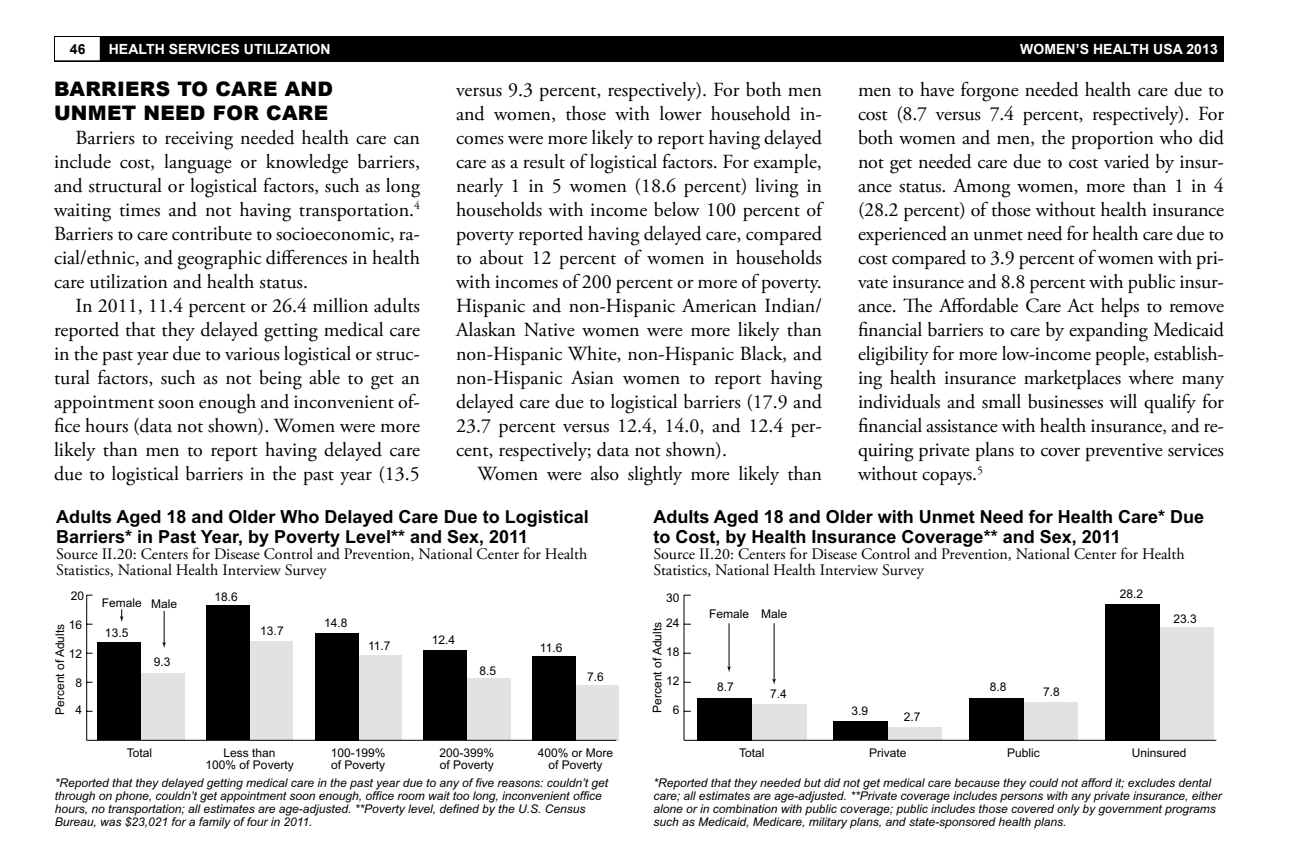
<style>
.page{position:relative;width:1296px;height:864px;background:#fff}
.page>*{position:absolute;margin:0;border:0;box-sizing:border-box;transform-origin:0 0}
.text{font:20px/24px "Adobe Garamond Pro";color:#000;text-align:justify}
.t1{font:900 20px/24px "Arial";letter-spacing:.015em;color:#000}
.t2{font:700 18px/20px "Arial";color:#000}
.t3{font:16px/16px "Adobe Garamond Pro";color:#000}
.t4{font:700 14px "Arial";letter-spacing:.005em;color:#fff}
.t5{font:700 14px "Arial";color:#000}
.t6{font:italic 12px/13px "Arial";color:#000}
.t7{font:12px/12px "Arial";color:#000;text-align:center}
</style>
<div class="page">
<div style="left:54px;top:36px;width:1170px;height:25px;background:#000"></div>
<div style="left:54px;top:36px;width:46px;height:25px;background:#fff"></div>
<div style="left:54px;top:36px;width:47px;height:25px;border:1px solid #000"></div>
<hr style="left:684px;top:595px;width:1px;height:145px;background:#000">
<div style="left:752px;top:705px;width:54px;height:35px;background:#e1e2e3"></div>
<div style="left:888px;top:727px;width:54px;height:13px;background:#e1e2e3"></div>
<div style="left:1024px;top:703px;width:54px;height:37px;background:#e1e2e3"></div>
<div style="left:1159px;top:628px;width:55px;height:112px;background:#e1e2e3"></div>
<div style="left:698px;top:698px;width:54px;height:42px;background:#000"></div>
<div style="left:833px;top:721px;width:55px;height:19px;background:#000"></div>
<div style="left:969px;top:698px;width:55px;height:42px;background:#000"></div>
<div style="left:1105px;top:604px;width:54px;height:136px;background:#000"></div>
<hr style="left:684px;top:740px;width:532px;height:1px;background:#000">
<hr style="left:774px;top:623px;width:1px;height:57px;background:#000">
<svg style="left:772px;top:679px;width:4px;height:6px"></svg>
<hr style="left:729px;top:623px;width:1px;height:45px;background:#000">
<svg style="left:727px;top:666px;width:4px;height:6px"></svg>
<hr style="left:86px;top:595px;width:1px;height:145px;background:#000">
<div style="left:141px;top:673px;width:43px;height:67px;background:#e1e2e3"></div>
<div style="left:250px;top:641px;width:43px;height:99px;background:#e1e2e3"></div>
<div style="left:358px;top:655px;width:44px;height:85px;background:#e1e2e3"></div>
<div style="left:467px;top:679px;width:43px;height:61px;background:#e1e2e3"></div>
<div style="left:576px;top:685px;width:43px;height:55px;background:#e1e2e3"></div>
<div style="left:98px;top:642px;width:43px;height:98px;background:#000"></div>
<div style="left:206px;top:605px;width:44px;height:135px;background:#000"></div>
<div style="left:315px;top:633px;width:43px;height:107px;background:#000"></div>
<div style="left:423px;top:650px;width:44px;height:90px;background:#000"></div>
<div style="left:532px;top:656px;width:44px;height:84px;background:#000"></div>
<hr style="left:87px;top:740px;width:529px;height:1px;background:#000">
<hr style="left:164px;top:611px;width:1px;height:33px;background:#000">
<svg style="left:162px;top:642px;width:4px;height:6px"></svg>
<svg style="left:120px;top:609px;width:4px;height:13px"></svg>
<p class="t5" style="left:70px;top:40px;width:17px">46</p>
<p class="t4" style="left:109px;top:40px;width:223px">HEALTH SERVICES UTILIZATION</p>
<p class="t4" style="left:1020px;top:40px;width:199px">WOMEN’S HEALTH USA 2013</p>
<h1 class="t1" style="left:54px;top:76px;width:281px">BARRIERS TO CARE AND<br>UNMET NEED FOR CARE</h1>
<p class="text" style="left:54px;top:126px;width:368px;text-indent:22px">Barriers to receiving needed health care can include cost, language or knowledge barriers, and structural or logistical factors, such as long waiting times and not having transportation.<sup>4<br></sup>Barriers to care contribute to socioeconomic, ra&shy;cial/ethnic, and geographic differences in health care utilization and health status.</p>
<p class="text" style="left:54px;top:294px;width:368px;text-indent:22px">In 2011, 11.4 percent or 26.4 million adults reported that they delayed getting medical care in the past year due to various logistical or struc&shy;tural factors, such as not being able to get an appointment soon enough and inconvenient of&shy;fice hours (data not shown). Women were more likely than men to report having delayed care due to logistical barriers in the past year (13.5</p>
<p class="text" style="left:456px;top:79px;width:368px">versus 9.3 percent, respectively). For both men and women, those with lower household in&shy;comes were more likely to report having delayed care as a result of logistical factors. For example, nearly 1 in 5 women (18.6 percent) living in households with income below 100 percent of poverty reported having delayed care, compared to about 12 percent of women in households with incomes of 200 percent or more of poverty.<br>Hispanic and non-Hispanic American Indian/ Alaskan Native women were more likely than non-Hispanic White, non-Hispanic Black, and non-Hispanic Asian women to report having delayed care due to logistical barriers (17.9 and 23.7 percent versus 12.4, 14.0, and 12.4 per&shy;cent, respectively; data not shown).</p>
<p class="text" style="left:478px;top:463px;width:346px">Women were also slightly more likely than</p>
<p class="text" style="left:858px;top:79px;width:368px">men to have forgone needed health care due to cost (8.7 versus 7.4 percent, respectively). For both women and men, the proportion who did not get needed care due to cost varied by insur&shy;ance status. Among women, more than 1 in 4 (28.2 percent) of those without health insurance experienced an unmet need for health care due to cost compared to 3.9 percent of women with pri&shy;vate insurance and 8.8 percent with public insur&shy;ance. The Affordable Care Act helps to remove financial barriers to care by expanding Medicaid eligibility for more low-income people, establish&shy;ing health insurance marketplaces where many individuals and small businesses will qualify for financial assistance with health insurance, and re&shy;quiring private plans to cover preventive services without copays.<sup>5</sup></p>
<p class="t2" style="left:56px;top:507px;width:534px">Adults Aged 18 and Older Who Delayed Care Due to Logistical<br>Barriers* in Past Year, by Poverty Level** and Sex, 2011</p>
<p class="t3" style="left:56px;top:546px;width:533px">Source II.20: Centers for Disease Control and Prevention, National Center for Health<br>Statistics, National Health Interview Survey</p>
<p class="t2" style="left:654px;top:507px;width:552px">Adults Aged 18 and Older with Unmet Need for Health Care* Due to Cost, by Health Insurance Coverage** and Sex, 2011</p>
<p class="t3" style="left:654px;top:546px;width:533px">Source II.20: Centers for Disease Control and Prevention, National Center for Health<br>Statistics, National Health Interview Survey</p>
<p class="t7" style="left:71px;top:590px;width:15px">20</p>
<p class="t7" style="left:69px;top:619px;width:15px">16</p>
<p class="t7" style="left:54px;top:715px;width:92px;rotate:-90deg">Percent of Adults</p>
<p class="t7" style="left:69px;top:648px;width:15px">12</p>
<p class="t7" style="left:76px;top:677px;width:8px">8</p>
<p class="t7" style="left:76px;top:704px;width:8px">4</p>
<p class="t7" style="left:102px;top:597px;width:77px">Female Male</p>
<p class="t7" style="left:105px;top:627px;width:25px">13.5</p>
<p class="t7" style="left:154px;top:656px;width:18px">9.3</p>
<p class="t7" style="left:214px;top:591px;width:25px">18.6</p>
<p class="t7" style="left:260px;top:625px;width:25px">13.7</p>
<p class="t7" style="left:324px;top:617px;width:25px">14.8</p>
<p class="t7" style="left:368px;top:640px;width:24px">11.7</p>
<p class="t7" style="left:432px;top:634px;width:25px">12.4</p>
<p class="t7" style="left:480px;top:665px;width:18px">8.5</p>
<p class="t7" style="left:540px;top:642px;width:24px">11.6</p>
<p class="t7" style="left:587px;top:671px;width:18px">7.6</p>
<p class="t7" style="left:666px;top:592px;width:15px">30</p>
<p class="t7" style="left:666px;top:617px;width:15px">24</p>
<p class="t7" style="left:652px;top:713px;width:92px;rotate:-90deg">Percent of Adults</p>
<p class="t7" style="left:666px;top:646px;width:15px">18</p>
<p class="t7" style="left:666px;top:675px;width:15px">12</p>
<p class="t7" style="left:673px;top:704px;width:8px">6</p>
<p class="t7" style="left:709px;top:608px;width:80px">Female Male</p>
<p class="t7" style="left:717px;top:681px;width:18px">8.7</p>
<p class="t7" style="left:770px;top:688px;width:18px">7.4</p>
<p class="t7" style="left:852px;top:705px;width:18px">3.9</p>
<p class="t7" style="left:904px;top:711px;width:18px">2.7</p>
<p class="t7" style="left:990px;top:681px;width:18px">8.8</p>
<p class="t7" style="left:1043px;top:686px;width:18px">7.8</p>
<p class="t7" style="left:1120px;top:588px;width:25px">28.2</p>
<p class="t7" style="left:1173px;top:613px;width:25px">23.3</p>
<p class="t7" style="left:127px;top:747px;width:27px">Total</p>
<p class="t7" style="left:206px;top:747px;width:90px">Less than<br>100% of Poverty</p>
<p class="t7" style="left:331px;top:747px;width:56px;text-align:left">100-199% of Poverty</p>
<p class="t7" style="left:440px;top:747px;width:56px;text-align:left">200-399% of Poverty</p>
<p class="t7" style="left:538px;top:747px;width:77px">400% or More of Poverty</p>
<p class="t7" style="left:739px;top:747px;width:27px">Total</p>
<p class="t7" style="left:869px;top:747px;width:39px">Private</p>
<p class="t7" style="left:1007px;top:747px;width:34px">Public</p>
<p class="t7" style="left:1132px;top:747px;width:56px">Uninsured</p>
<p class="t6" style="left:55px;top:777px;width:555px">*Reported that they delayed getting medical care in the past year due to any of five reasons: couldn’t get through on phone, couldn’t get appointment soon enough, office room wait too long, inconvenient office hours, no transportation; all estimates are age-adjusted. **Poverty level, defined by the U.S. Census Bureau, was $23,021 for a family of four in 2011.</p>
<p class="t6" style="left:654px;top:777px;width:570px">*Reported that they needed but did not get medical care because they could not afford it; excludes dental care; all estimates are age-adjusted. **Private coverage includes persons with any private insurance, either alone or in combination with public coverage; public includes those covered only by government programs such as Medicaid, Medicare, military plans, and state-sponsored health plans.</p>
</div>
